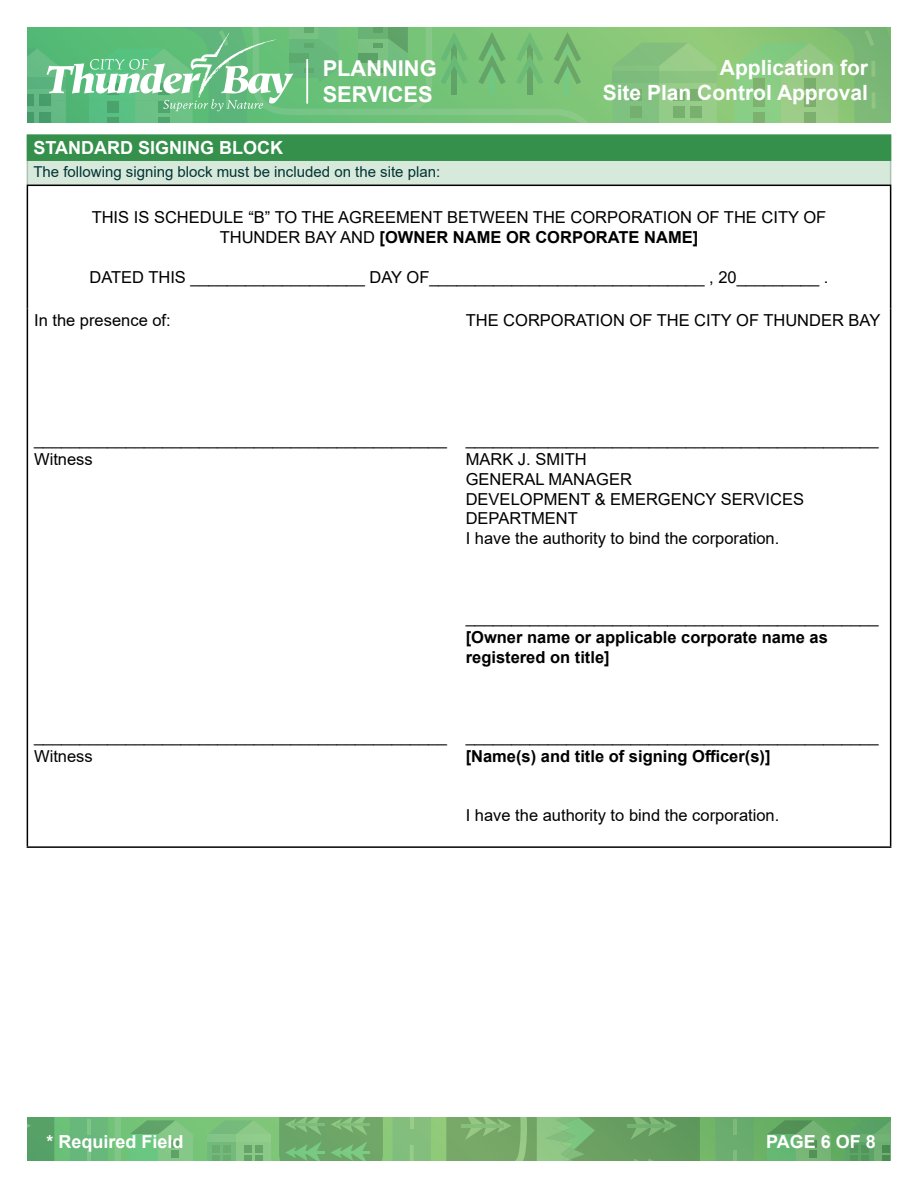
<style>
.page{position:relative;width:918px;height:1188px;background:#fff}
.page>*{position:absolute;margin:0;border:0;box-sizing:border-box;transform-origin:0 0}
.t1{font:700 21.9px/26.2px "Arial";color:#fff}
.t2{font:700 21px/25.2px "Arial";color:#fff;text-align:right}
.t3{font:700 18px "Arial";color:#fff}
.t4{font:16.5px/19.8px "Arial";color:#000}
.t5{font:700 16.5px/19.8px "Arial";color:#000}
.t6{font:15px "Arial";color:#033434}
.s1{font-weight:700}
</style>
<div class="page">
<svg style="left:27px;top:1118px;width:864px;height:43px;background:#71b270"></svg>
<hr style="left:733px;top:1150px;width:4px;height:11px;background:#81bb7b">
<hr style="left:733px;top:1119px;width:4px;height:16px;background:#7eb979">
<svg style="left:27px;top:27px;width:864px;height:95px;background:#7bc280"></svg>
<hr style="left:306px;top:59px;width:2px;height:45px;background:#fff">
<div style="left:27px;top:135px;width:864px;height:25px;background:#35904c"></div>
<div style="left:27px;top:160px;width:864px;height:25px;background:#d7e9db"></div>
<hr style="left:27px;top:185px;width:432px;height:1px;background:#000">
<hr style="left:27px;top:186px;width:1px;height:122px;background:#000">
<hr style="left:459px;top:185px;width:432px;height:1px;background:#000">
<hr style="left:890px;top:186px;width:1px;height:122px;background:#000">
<hr style="left:27px;top:308px;width:1px;height:538px;background:#000">
<hr style="left:890px;top:308px;width:1px;height:538px;background:#000">
<hr style="left:27px;top:846px;width:432px;height:2px;background:#000">
<hr style="left:459px;top:846px;width:432px;height:2px;background:#000">
<svg style="left:27px;top:161px;width:1px;height:24px"></svg>
<hr style="left:27px;top:134px;width:432px;height:2px;background:#35904c">
<hr style="left:459px;top:134px;width:432px;height:2px;background:#35904c">
<hr style="left:27px;top:159px;width:432px;height:2px;background:#35904c">
<hr style="left:459px;top:159px;width:432px;height:2px;background:#35904c">
<svg style="left:890px;top:161px;width:1px;height:24px"></svg>
<h1 class="t1" style="left:323px;top:56px;width:116px">PLANNING<br>SERVICES</h1>
<p class="t2" style="left:603px;top:55px;width:267px">Application for<br>Site Plan Control Approval</p>
<p class="t3" style="left:33px;top:135px;width:251px">STANDARD SIGNING BLOCK</p>
<p class="t6" style="left:33px;top:162px;width:408px">The following signing block must be included on the site plan:</p>
<p class="t4" style="left:92px;top:207px;width:736px;text-align:center">THIS IS SCHEDULE “B” TO THE AGREEMENT BETWEEN THE CORPORATION OF THE CITY OF<br>THUNDER BAY AND <span class="s1">[OWNER NAME OR CORPORATE NAME]</span></p>
<p class="t4" style="left:89px;top:267px;width:741px">DATED THIS ___________________ DAY OF______________________________ , 20_________ .</p>
<p class="t4" style="left:34px;top:311px;width:138px">In the presence of:</p>
<p class="t4" style="left:466px;top:311px;width:416px">THE CORPORATION OF THE CITY OF THUNDER BAY</p>
<p class="t4" style="left:34px;top:429px;width:414px">_____________________________________________<br>Witness</p>
<p class="t4" style="left:466px;top:429px;width:414px">_____________________________________________<br>MARK J. SMITH<br>GENERAL MANAGER<br>DEVELOPMENT &amp; EMERGENCY SERVICES<br>DEPARTMENT<br>I have the authority to bind the corporation.</p>
<p class="t4" style="left:466px;top:608px;width:414px">_____________________________________________</p>
<p class="t5" style="left:466px;top:628px;width:364px">[Owner name or applicable corporate name as registered on title]</p>
<p class="t4" style="left:34px;top:726px;width:414px">_____________________________________________<br>Witness</p>
<p class="t4" style="left:466px;top:726px;width:414px">_____________________________________________</p>
<p class="t5" style="left:466px;top:746px;width:306px">[Name(s) and title of signing Officer(s)]</p>
<p class="t4" style="left:466px;top:806px;width:315px">I have the authority to bind the corporation.</p>
<p class="t3" style="left:46px;top:1129px;width:139px">* Required Field</p>
<p class="t3" style="left:766px;top:1129px;width:111px">PAGE 6 OF 8</p>
</div>
